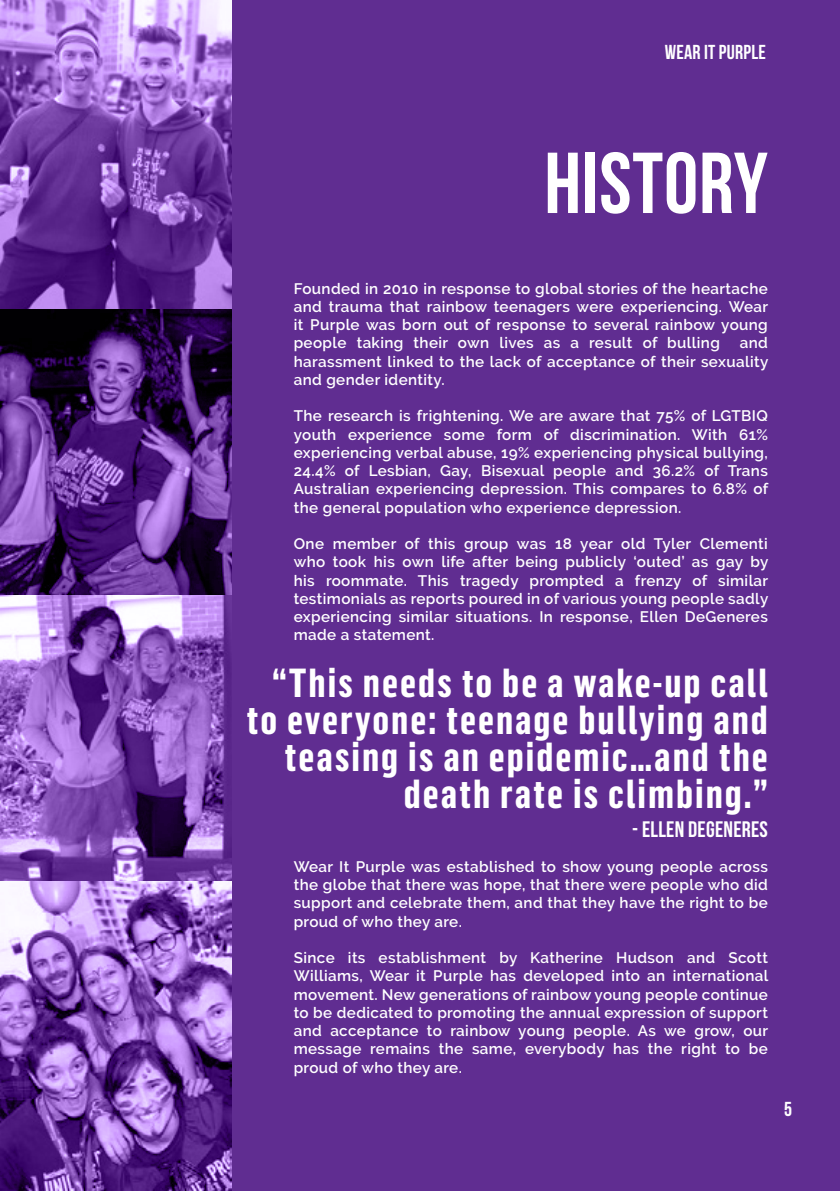
<style>
.page{position:relative;width:840px;height:1191px;background:#fff}
.page>*{position:absolute;margin:0;border:0;box-sizing:border-box;transform-origin:0 0}
.t1{font:700 86.2px "Bebas Neue";letter-spacing:.01em;color:#fff}
.t2{font:700 39.8px/37px "Flama Condensed";letter-spacing:.05em;color:#fff;text-align:right}
.t3{font:700 22.4px "Bebas Neue";letter-spacing:.01em;color:#fff}
.t4{font:700 20.2px "Bebas Neue";letter-spacing:.01em;color:#fff}
.t5{font:600 15.2px/18.2px "Raleway";letter-spacing:.025em;color:#fff;text-align:justify}
</style>
<div class="page">
<div style="left:0;top:0;width:839px;height:1191px;background:#602d91"></div>
<img style="left:0;top:0;width:231px;height:309px">
<svg style="left:0;top:309px;width:231px;height:286px;background:#4c2670"></svg>
<svg style="left:0;top:595px;width:231px;height:286px"></svg>
<svg style="left:0;top:881px;width:231px;height:310px;background:#895cb5"></svg>
<h3 class="t4" style="left:664px;top:41px;width:102px">WEAR IT PURPLE</h3>
<h1 class="t1" style="left:544px;top:136px;width:225px">HISTORY</h1>
<p class="t5" style="left:293px;top:279px;width:476px">Founded in 2010 in response to global stories of the heartache and trauma that rainbow teenagers were experiencing. Wear it Purple was born out of response to several rainbow young people taking their own lives as a result of bulling</p>
<p class="t5" style="left:293px;top:334px;width:476px;text-indent:446px">and harassment linked to the lack of acceptance of their sexuality and gender identity.</p>
<p class="t5" style="left:293px;top:407px;width:475px">The research is frightening. We are aware that 75% of LGTBIQ youth experience some form of discrimination. With 61% experiencing verbal abuse, 19% experiencing physical bullying, 24.4% of Lesbian, Gay, Bisexual people and 36.2% of Trans Australian experiencing depression. This compares to 6.8% of the general population who experience depression.</p>
<p class="t5" style="left:293px;top:535px;width:476px">One member of this group was 18 year old Tyler Clementi who took his own life after being publicly ‘outed’ as gay by his roommate. This tragedy prompted a frenzy of similar testimonials as reports poured in of various young people sadly experiencing similar situations. In response, Ellen DeGeneres made a statement.</p>
<h2 class="t2" style="left:246px;top:663px;width:522px">“This needs to be a wake-up call to everyone: teenage bullying and teasing is an epidemic…and the death rate is climbing.”</h2>
<h3 class="t3" style="left:631px;top:817px;width:137px">- ELLEN DEGENERES</h3>
<p class="t5" style="left:293px;top:857px;width:475px">Wear It Purple was established to show young people across the globe that there was hope, that there were people who did support and celebrate them, and that they have the right to be proud of who they are.</p>
<p class="t5" style="left:293px;top:948px;width:476px">Since its establishment by Katherine Hudson and Scott Williams, Wear it Purple has developed into an international movement. New generations of rainbow young people continue to be dedicated to promoting the annual expression of support and acceptance to rainbow young people. As we grow, our message remains the same, everybody has the right to be proud of who they are.</p>
<h3 class="t4" style="left:783px;top:1098px;width:9px">5</h3>
</div>
